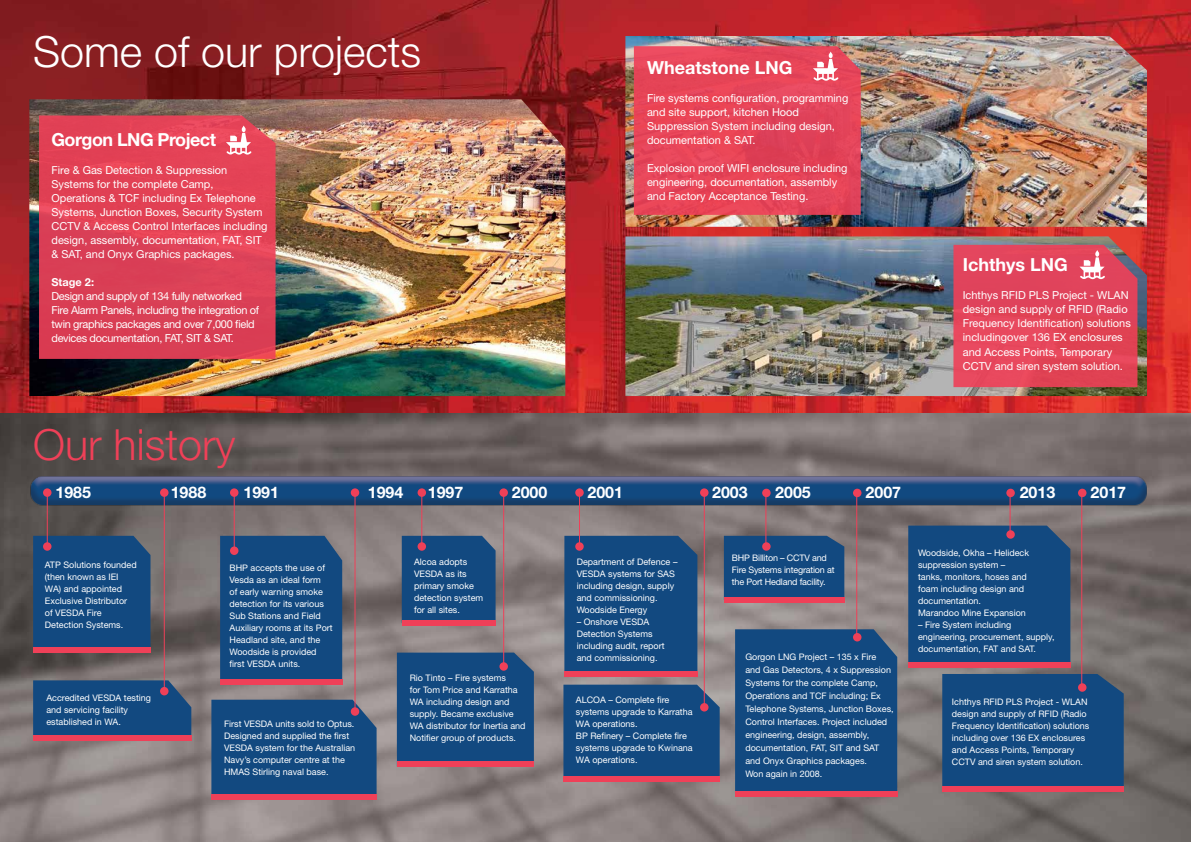
<style>
.page{position:relative;width:1191px;height:842px;background:#fff}
.page>*{position:absolute;margin:0;border:0;box-sizing:border-box;transform-origin:0 0}
.t1{font:300 43px "Helvetica Neue";color:#fff}
.t2{font:300 43px "Helvetica Neue";color:#ef4058}
.t3{font:700 18px "Helvetica Neue";color:#fff}
.t4{font:700 18px "Helvetica Neue";letter-spacing:-.03em;color:#fff}
.t5{font:700 16px "Helvetica Neue";color:#fff}
.t6{font:11px/14px "Helvetica Neue";color:#fff}
.t7{font:11px/14px "Helvetica Neue";letter-spacing:-.03em;color:#fff}
.t8{font:700 11px "Helvetica Neue";color:#fff}
.t9{font:9px/12px "Helvetica Neue";color:#fff}
.t10{font:9px/12px "Helvetica Neue";letter-spacing:-.02em;color:#fff}
</style>
<div class="page">
<img style="left:0;top:403px;width:1191px;height:439px">
<img style="left:1px;top:0;width:1190px;height:412px">
<img style="left:625px;top:36px;width:522px;height:191px">
<img style="left:625px;top:236px;width:522px;height:160px">
<img style="left:29px;top:99px;width:536px;height:297px">
<svg style="left:39px;top:116px;width:236px;height:243px;background:#de4155"></svg>
<div style="left:33px;top:536px;width:117px;height:111px;background:#124980"></div>
<div style="left:402px;top:536px;width:93px;height:84px;background:#124980"></div>
<div style="left:724px;top:536px;width:120px;height:61px;background:#124980"></div>
<div style="left:397px;top:653px;width:137px;height:109px;background:#124980"></div>
<div style="left:563px;top:685px;width:156px;height:91px;background:#124980"></div>
<div style="left:564px;top:536px;width:133px;height:135px;background:#124980"></div>
<div style="left:220px;top:536px;width:122px;height:143px;background:#124980"></div>
<div style="left:735px;top:629px;width:162px;height:163px;background:#124980"></div>
<div style="left:908px;top:526px;width:162px;height:136px;background:#124980"></div>
<div style="left:942px;top:674px;width:181px;height:112px;background:#124980"></div>
<div style="left:211px;top:700px;width:165px;height:94px;background:#124980"></div>
<div style="left:33px;top:680px;width:158px;height:55px;background:#124980"></div>
<img style="left:0;top:459px;width:1191px;height:56px">
<div style="left:43px;top:488px;width:9px;height:9px;background:#ef4058;border-radius:50%"></div>
<div style="left:160px;top:488px;width:8px;height:9px;background:#ef4058;border-radius:50%"></div>
<div style="left:351px;top:488px;width:8px;height:9px;background:#ef4058;border-radius:50%"></div>
<div style="left:499px;top:488px;width:9px;height:9px;background:#ef4058;border-radius:50%"></div>
<div style="left:230px;top:488px;width:8px;height:9px;background:#ef4058;border-radius:50%"></div>
<svg style="left:417px;top:488px;width:9px;height:9px"></svg>
<div style="left:575px;top:488px;width:9px;height:9px;background:#ef4058;border-radius:50%"></div>
<div style="left:700px;top:488px;width:8px;height:9px;background:#ef4058;border-radius:50%"></div>
<div style="left:43px;top:542px;width:9px;height:9px;background:#ef4058;border-radius:50%"></div>
<div style="left:160px;top:687px;width:8px;height:8px;background:#ef4058;border-radius:50%"></div>
<div style="left:351px;top:707px;width:8px;height:9px;background:#ef4058;border-radius:50%"></div>
<div style="left:499px;top:662px;width:9px;height:9px;background:#ef4058;border-radius:50%"></div>
<div style="left:230px;top:546px;width:8px;height:9px;background:#ef4058;border-radius:50%"></div>
<svg style="left:417px;top:542px;width:9px;height:9px"></svg>
<div style="left:575px;top:542px;width:9px;height:9px;background:#ef4058;border-radius:50%"></div>
<div style="left:762px;top:542px;width:8px;height:9px;background:#ef4058;border-radius:50%"></div>
<div style="left:853px;top:633px;width:8px;height:8px;background:#ef4058;border-radius:50%"></div>
<div style="left:1006px;top:530px;width:8px;height:9px;background:#ef4058;border-radius:50%"></div>
<div style="left:1078px;top:683px;width:8px;height:9px;background:#ef4058;border-radius:50%"></div>
<div style="left:762px;top:489px;width:8px;height:8px;background:#ef4058;border-radius:50%"></div>
<div style="left:853px;top:489px;width:8px;height:8px;background:#ef4058;border-radius:50%"></div>
<div style="left:1006px;top:489px;width:8px;height:8px;background:#ef4058;border-radius:50%"></div>
<div style="left:1078px;top:489px;width:8px;height:8px;background:#ef4058;border-radius:50%"></div>
<div style="left:700px;top:703px;width:8px;height:8px;background:#ef4058;border-radius:50%"></div>
<hr style="left:47px;top:493px;width:1px;height:53px;background:#ef4058">
<hr style="left:164px;top:493px;width:1px;height:198px;background:#ef4058">
<hr style="left:354px;top:493px;width:1px;height:218px;background:#ef4058">
<hr style="left:503px;top:493px;width:1px;height:173px;background:#ef4058">
<hr style="left:234px;top:493px;width:1px;height:58px;background:#ef4058">
<hr style="left:421px;top:493px;width:1px;height:53px;background:#ef4058">
<hr style="left:579px;top:493px;width:1px;height:53px;background:#ef4058">
<hr style="left:765px;top:493px;width:1px;height:53px;background:#ef4058">
<hr style="left:856px;top:493px;width:1px;height:144px;background:#ef4058">
<hr style="left:1009px;top:493px;width:1px;height:41px;background:#ef4058">
<hr style="left:1081px;top:493px;width:1px;height:197px;background:#ef4058">
<hr style="left:704px;top:493px;width:1px;height:214px;background:#ef4058">
<div style="left:33px;top:647px;width:117px;height:6px;background:#ef4058"></div>
<div style="left:33px;top:735px;width:158px;height:6px;background:#ef4058"></div>
<div style="left:211px;top:794px;width:165px;height:5px;background:#ef4058"></div>
<div style="left:220px;top:679px;width:122px;height:6px;background:#ef4058"></div>
<div style="left:402px;top:620px;width:93px;height:5px;background:#ef4058"></div>
<div style="left:397px;top:762px;width:137px;height:5px;background:#ef4058"></div>
<div style="left:564px;top:671px;width:133px;height:5px;background:#ef4058"></div>
<div style="left:724px;top:597px;width:120px;height:5px;background:#ef4058"></div>
<div style="left:563px;top:776px;width:156px;height:5px;background:#ef4058"></div>
<div style="left:735px;top:792px;width:162px;height:5px;background:#ef4058"></div>
<div style="left:942px;top:786px;width:181px;height:6px;background:#ef4058"></div>
<div style="left:908px;top:662px;width:162px;height:5px;background:#ef4058"></div>
<svg style="left:226px;top:126px;width:25px;height:29px"></svg>
<svg style="left:634px;top:46px;width:226px;height:169px;background:#e5465a"></svg>
<svg style="left:953px;top:245px;width:184px;height:142px;background:#e0475c"></svg>
<h1 class="t1" style="left:33px;top:25px;width:389px">Some of our projects</h1>
<h2 class="t4" style="left:52px;top:129px;width:166px">Gorgon LNG Project</h2>
<p class="t6" style="left:52px;top:163px;width:217px">Fire &amp; Gas Detection &amp; Suppression Systems for the complete Camp, Operations &amp; TCF including Ex Telephone Systems, Junction Boxes, Security System CCTV &amp; Access Control Interfaces including design, assembly, documentation, FAT, SIT &amp; SAT, and Onyx Graphics packages.</p>
<p class="t8" style="left:52px;top:276px;width:44px">Stage 2:</p>
<p class="t7" style="left:52px;top:289px;width:209px">Design and supply of 134 fully networked Fire Alarm Panels, including the integration of twin graphics packages and over 7,000 field devices documentation, FAT, SIT &amp; SAT.</p>
<h1 class="t2" style="left:33px;top:419px;width:204px">Our history</h1>
<h2 class="t3" style="left:647px;top:57px;width:147px">Wheatstone LNG</h2>
<p class="t6" style="left:647px;top:91px;width:203px">Fire systems configuration, programming and site support, kitchen Hood Suppression System including design, documentation &amp; SAT.</p>
<p class="t6" style="left:647px;top:161px;width:202px">Explosion proof WIFI enclosure including engineering, documentation, assembly and Factory Acceptance Testing.</p>
<h2 class="t3" style="left:962px;top:254px;width:107px">Ichthys LNG</h2>
<p class="t6" style="left:962px;top:288px;width:170px">Ichthys RFID PLS Project - WLAN design and supply of RFID (Radio<br>Frequency Identification) solutions includingover 136 EX enclosures and Access Points, Temporary<br>CCTV and siren system solution.</p>
<h3 class="t5" style="left:56px;top:482px;width:37px">1985</h3>
<h3 class="t5" style="left:171px;top:482px;width:37px">1988</h3>
<h3 class="t5" style="left:243px;top:482px;width:37px">1991</h3>
<h3 class="t5" style="left:368px;top:482px;width:37px">1994</h3>
<h3 class="t5" style="left:428px;top:482px;width:37px">1997</h3>
<h3 class="t5" style="left:512px;top:482px;width:37px">2000</h3>
<h3 class="t5" style="left:587px;top:482px;width:37px">2001</h3>
<h3 class="t5" style="left:712px;top:482px;width:37px">2003</h3>
<h3 class="t5" style="left:775px;top:482px;width:37px">2005</h3>
<h3 class="t5" style="left:865px;top:482px;width:37px">2007</h3>
<h3 class="t5" style="left:1019px;top:482px;width:37px">2013</h3>
<h3 class="t5" style="left:1090px;top:482px;width:37px">2017</h3>
<p class="t9" style="left:45px;top:559px;width:93px">ATP Solutions founded (then known as IEI<br>WA) and appointed<br>Exclusive Distributor of VESDA Fire<br>Detection Systems.</p>
<p class="t9" style="left:46px;top:691px;width:106px">Accredited VESDA testing and servicing facility established in WA.</p>
<p class="t9" style="left:230px;top:562px;width:105px">BHP accepts the use of<br>Vesda as an ideal form<br>of early warning smoke detection for its various<br>Sub Stations and Field<br>Auxiliary rooms at its Port<br>Headland site, and the<br>Woodside is provided first VESDA units.</p>
<p class="t9" style="left:224px;top:718px;width:133px">First VESDA units sold to Optus.<br>Designed and supplied the first<br>VESDA system for the Australian<br>Navy’s computer centre at the<br>HMAS Stirling naval base.</p>
<p class="t9" style="left:414px;top:556px;width:71px">Alcoa adopts<br>VESDA as its primary smoke detection system for all sites.</p>
<p class="t9" style="left:410px;top:672px;width:117px">Rio Tinto – Fire systems<br>for Tom Price and Karratha<br>WA including design and supply. Became exclusive<br>WA distributor for Inertia and<br>Notifier group of products.</p>
<p class="t9" style="left:577px;top:555px;width:102px">Department of Defence –<br>VESDA systems for SAS including design, supply and commissioning.<br>Woodside Energy</p>
<p class="t9" style="left:577px;top:615px;width:89px">– Onshore VESDA<br>Detection Systems including audit, report and commissioning.</p>
<p class="t9" style="left:576px;top:693px;width:118px">ALCOA – Complete fire systems upgrade to Karratha<br>WA operations.<br>BP Refinery – Complete fire systems upgrade to Kwinana<br>WA operations.</p>
<p class="t10" style="left:732px;top:552px;width:104px">BHP Billiton – CCTV and<br>Fire Systems integration at the Port Hedland facility.</p>
<p class="t9" style="left:745px;top:650px;width:150px;line-height:13px">Gorgon LNG Project – 135 x Fire<br>and Gas Detectors, 4 x Suppression<br>Systems for the complete Camp,<br>Operations and TCF including; Ex<br>Telephone Systems, Junction Boxes,<br>Control Interfaces. Project included engineering, design, assembly, documentation, FAT, SIT and SAT and Onyx Graphics packages.<br>Won again in 2008.</p>
<p class="t9" style="left:918px;top:547px;width:113px">Woodside, Okha – Helideck suppression system – tanks, monitors, hoses and foam including design and documentation.<br>Marandoo Mine Expansion</p>
<p class="t9" style="left:918px;top:619px;width:138px">– Fire System including engineering, procurement, supply, documentation, FAT and SAT.</p>
<p class="t9" style="left:952px;top:696px;width:139px">Ichthys RFID PLS Project - WLAN design and supply of RFID (Radio<br>Frequency Identification) solutions including over 136 EX enclosures and Access Points, Temporary<br>CCTV and siren system solution.</p>
</div>
